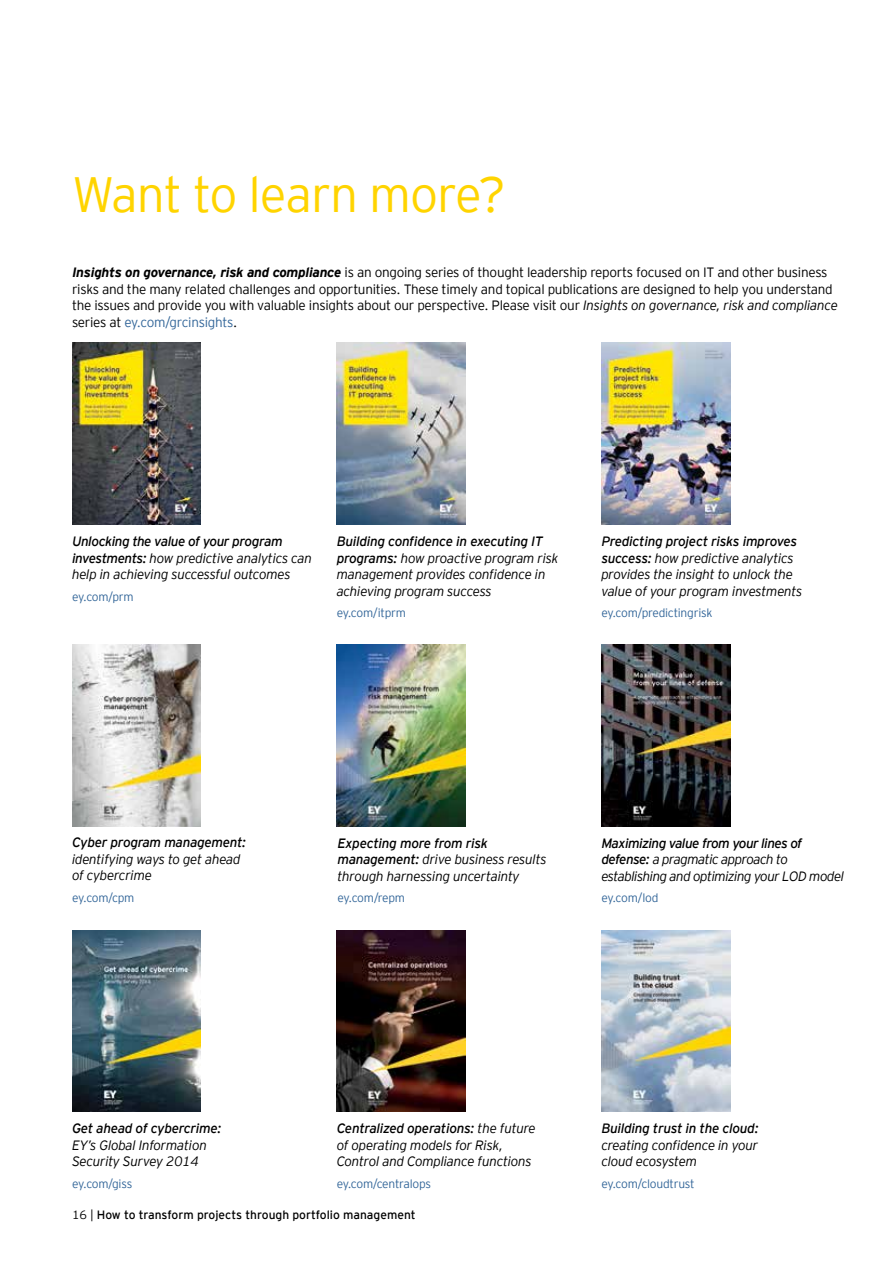
<style>
.page{position:relative;width:893px;height:1263px;background:#fff}
.page>*{position:absolute;margin:0;border:0;box-sizing:border-box;transform-origin:0 0}
.t1{font:300 49.5px "EY Interstate";letter-spacing:-.02em;color:#ffd400}
.t2{font:italic 300 13.5px/16.5px "EY Interstate";letter-spacing:-.02em;color:#000}
.t3{font:300 13.5px/16.5px "EY Interstate";letter-spacing:-.02em;color:#000}
.t4{font:italic 300 13.5px/16.5px "EY Interstate";letter-spacing:-.04em;color:#000}
.t5{font:italic 13.5px "EY Interstate";letter-spacing:-.02em;color:#000}
.t6{font:300 12px "EY Interstate";letter-spacing:-.02em;color:#369}
.t7{font:12px "EY Interstate";color:#000}
.s1{font-weight:700;font-style:italic}
.s2{font-style:italic}
.s3{color:#369}
.s4{font-weight:400}
.s5{font-weight:300}
</style>
<div class="page">
<img style="left:337px;top:930px;width:128px;height:182px">
<img style="left:72px;top:343px;width:129px;height:182px">
<img style="left:601px;top:343px;width:129px;height:182px">
<img style="left:337px;top:644px;width:128px;height:182px">
<img style="left:601px;top:644px;width:129px;height:182px">
<img style="left:72px;top:644px;width:129px;height:182px">
<img style="left:601px;top:930px;width:129px;height:182px">
<img style="left:72px;top:930px;width:129px;height:182px">
<img style="left:337px;top:343px;width:128px;height:182px">
<h1 class="t1" style="left:72px;top:159px;width:435px">Want to learn more?</h1>
<p class="t3" style="left:72px;top:263px;width:767px"><span class="s1">Insights on governance, risk and compliance</span> is an ongoing series of thought leadership reports focused on IT and other business risks and the many related challenges and opportunities. These timely and topical publications are designed to help you understand the issues and provide you with valuable insights about our perspective. Please visit our <span class="s2">Insights on governance, risk and compliance </span>series at <span class="s3">ey.com/grcinsights</span>.</p>
<p class="t2" style="left:72px;top:532px;width:241px"><span class="s4">Unlocking the value of your program investments:</span> how predictive analytics can help in achieving successful outcomes</p>
<p class="t6" style="left:72px;top:588px;width:63px">ey.com/prm</p>
<p class="t2" style="left:337px;top:532px;width:223px"><span class="s4">Building confidence in executing IT programs:</span> how proactive program risk management provides confidence in achieving program success</p>
<p class="t6" style="left:337px;top:604px;width:71px">ey.com/itprm</p>
<p class="t2" style="left:601px;top:532px;width:203px"><span class="s4">Predicting project risks improves success:</span> how predictive analytics provides the insight to unlock the value of your program investments</p>
<p class="t6" style="left:601px;top:604px;width:113px">ey.com/predictingrisk</p>
<p class="t5" style="left:72px;top:833px;width:176px">Cyber program management:</p>
<p class="t2" style="left:72px;top:850px;width:170px">identifying ways to get ahead of cybercrime</p>
<p class="t6" style="left:72px;top:889px;width:64px">ey.com/cpm</p>
<p class="t2" style="left:337px;top:834px;width:211px"><span class="s4">Expecting more from risk management:</span> drive business results through harnessing uncertainty</p>
<p class="t6" style="left:337px;top:889px;width:69px">ey.com/repm</p>
<p class="t4" style="left:601px;top:834px;width:244px"><span class="s4">Maximizing value from your lines of defense:</span> a pragmatic approach to establishing and optimizing your LOD model</p>
<p class="t6" style="left:601px;top:889px;width:59px">ey.com/lod</p>
<p class="t5" style="left:72px;top:1119px;width:151px">Get ahead of cybercrime:</p>
<p class="t2" style="left:72px;top:1136px;width:137px">EY’s Global Information<br>Security Survey 2014</p>
<p class="t6" style="left:72px;top:1175px;width:62px">ey.com/giss</p>
<p class="t2" style="left:337px;top:1119px;width:201px"><span class="s4">Centralized operations:</span> the future of operating models for Risk,<br>Control and Compliance functions</p>
<p class="t6" style="left:337px;top:1175px;width:96px">ey.com/centralops</p>
<p class="t7" style="left:72px;top:1206px;width:345px"><span class="s5">16 |</span> How to transform projects through portfolio management</p>
<p class="t5" style="left:601px;top:1119px;width:159px">Building trust in the cloud:</p>
<p class="t2" style="left:601px;top:1136px;width:159px">creating confidence in your cloud ecosystem</p>
<p class="t6" style="left:601px;top:1175px;width:95px">ey.com/cloudtrust</p>
</div>
